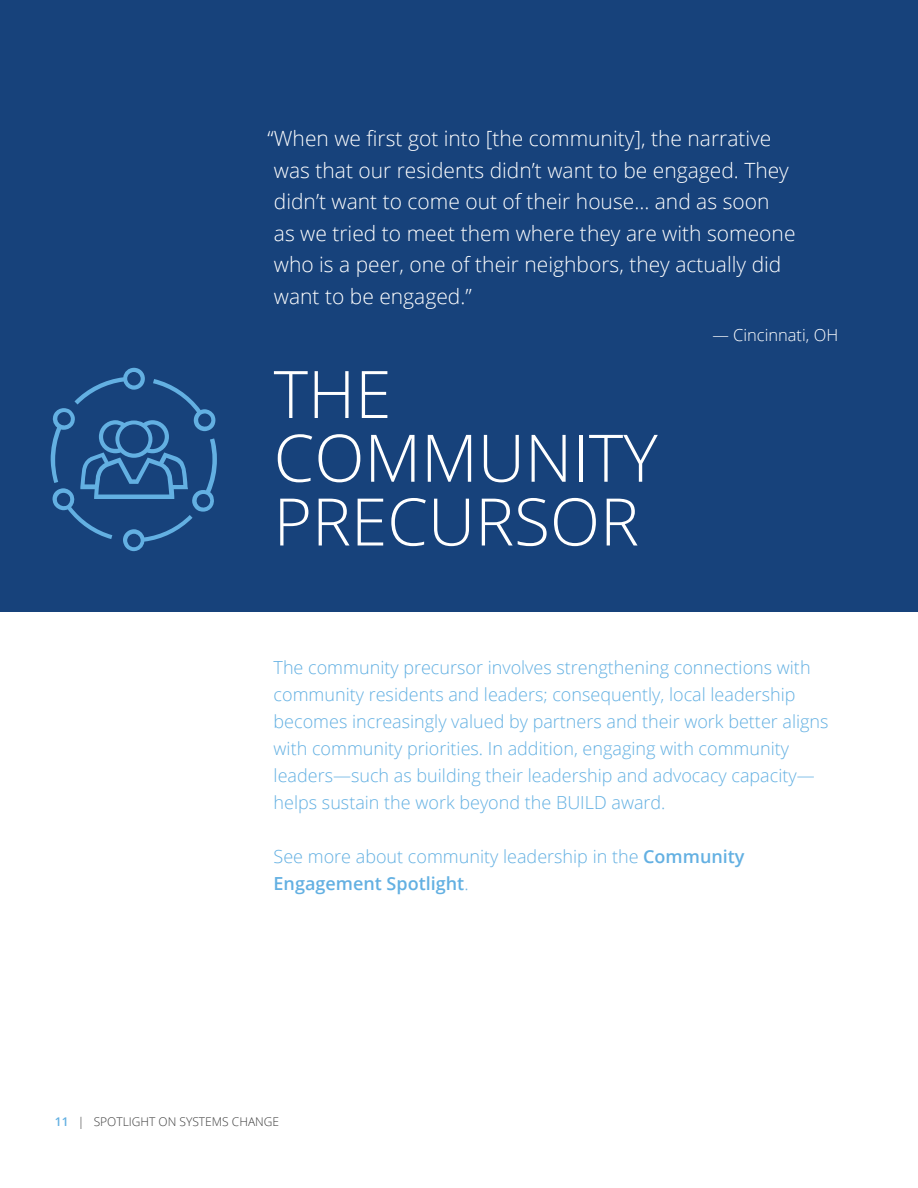
<style>
.page{position:relative;width:918px;height:1188px;background:#fff}
.page>*{position:absolute;margin:0;border:0;box-sizing:border-box;transform-origin:0 0}
.t1{font:300 65.7px "Open Sans";color:#fff}
.t2{font:300 21px/31.5px "Open Sans";color:#fff}
.t3{font:300 18px/27px "Open Sans";color:#63b0e2}
.t4{font:300 16.5px "Open Sans";color:#fff}
.t5{font:300 12px "Open Sans";color:#3c3c3c}
.s1{font-weight:600}
.s2{font-weight:600;color:#63b0e2}
</style>
<div class="page">
<div style="left:0;top:0;width:918px;height:612px;background:#17427b"></div>
<svg style="left:51px;top:368px;width:166px;height:183px"></svg>
<p class="t2" style="left:268px;top:122px;width:529px">“When we first got into [the community], the narrative was that our residents didn’t want to be engaged. They didn’t want to come out of their house… and as soon<br>as we tried to meet them where they are with someone who is a peer, one of their neighbors, they actually did want to be engaged.”</p>
<p class="t4" style="left:712px;top:324px;width:127px">— Cincinnati, OH</p>
<p class="t1" style="left:274px;top:349px;width:119px">THE</p>
<p class="t1" style="left:274px;top:413px;width:386px">COMMUNITY</p>
<p class="t1" style="left:274px;top:477px;width:367px">PRECURSOR</p>
<p class="t3" style="left:274px;top:654px;width:557px">The community precursor involves strengthening connections with community residents and leaders; consequently, local leadership becomes increasingly valued by partners and their work better aligns with community priorities. In addition, engaging with community leaders—such as building their leadership and advocacy capacity— helps sustain the work beyond the BUILD award.</p>
<p class="t3" style="left:274px;top:843px;width:473px">See more about community leadership in the <span class="s1">Community<br>Engagement Spotlight</span>.</p>
<p class="t5" style="left:55px;top:1113px;width:226px"><span class="s2">11</span> | SPOTLIGHT ON SYSTEMS CHANGE</p>
</div>
